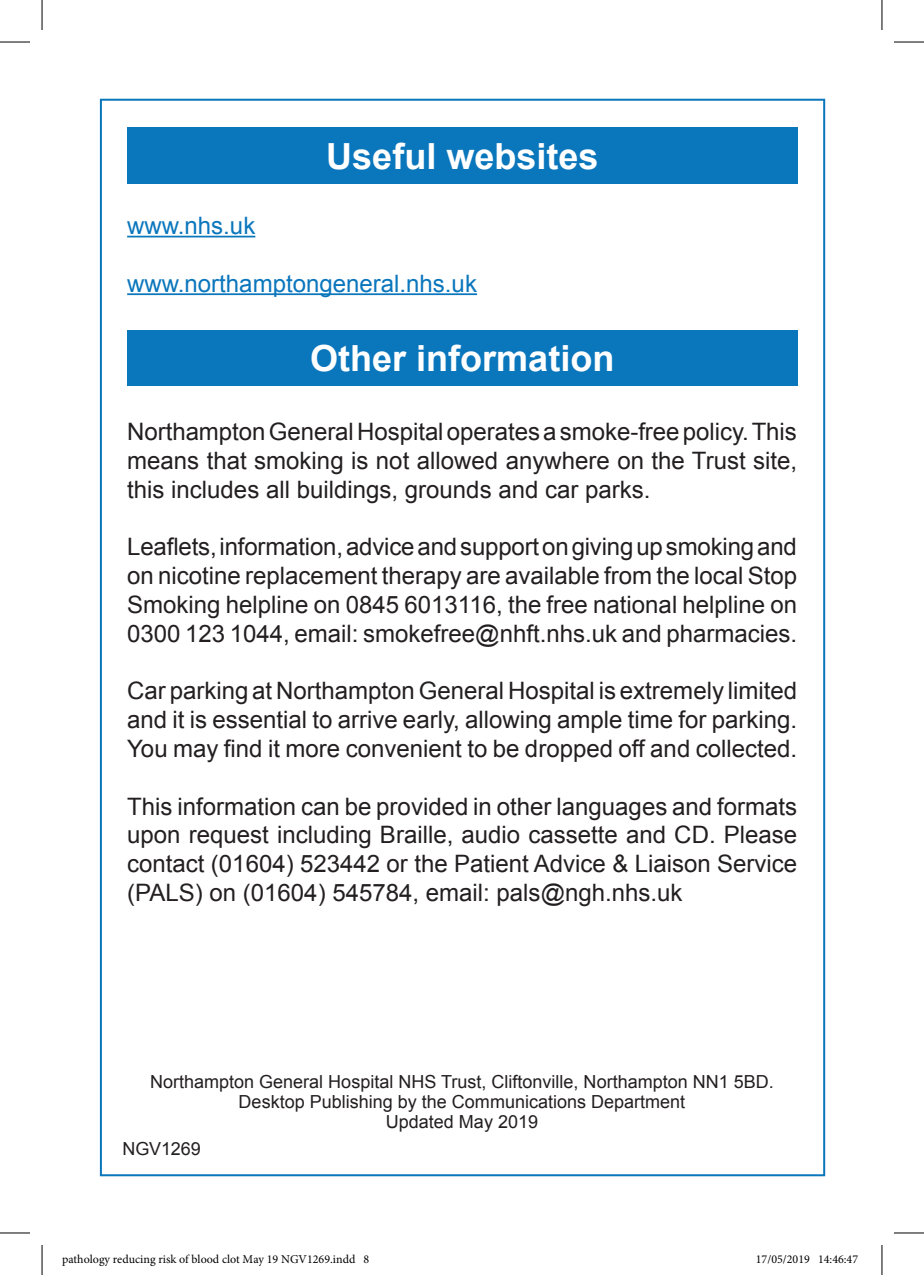
<style>
.page{position:relative;width:924px;height:1275px;background:#fff}
.page>*{position:absolute;margin:0;border:0;box-sizing:border-box;transform-origin:0 0}
.t1{font:700 36px "Arial";color:#fff}
.t2{font:24px/28.8px "Arial";color:#231f20;text-align:justify}
.t3{font:24px "Arial";color:#0a76bc}
.t4{font:18px/20px "Arial";color:#231f20;text-align:center}
.t5{font:12px "Minion Pro";color:#000}
</style>
<div class="page">
<div style="left:127px;top:330px;width:669px;height:56px;background:#0a76bc"></div>
<div style="left:127px;top:127px;width:669px;height:57px;background:#0a76bc"></div>
<hr style="left:127px;top:236px;width:128px;height:1px;background:#0a76bc">
<hr style="left:127px;top:293px;width:350px;height:2px;background:#0a76bc">
<hr style="left:0;top:42px;width:30px;height:1px;background:#000">
<hr style="left:893px;top:42px;width:30px;height:1px;background:#000">
<hr style="left:0;top:1232px;width:30px;height:1px;background:#000">
<hr style="left:893px;top:1232px;width:30px;height:1px;background:#000">
<hr style="left:42px;top:0;width:1px;height:30px;background:#000">
<hr style="left:42px;top:1245px;width:1px;height:30px;background:#000">
<hr style="left:881px;top:0;width:1px;height:30px;background:#000">
<hr style="left:881px;top:1245px;width:1px;height:30px;background:#000">
<h1 class="t1" style="left:326px;top:132px;width:274px">Useful websites</h1>
<p class="t3" style="left:127px;top:210px;width:130px">www.nhs.uk</p>
<p class="t3" style="left:127px;top:267px;width:351px">www.northamptongeneral.nhs.uk</p>
<h1 class="t1" style="left:310px;top:334px;width:306px">Other information</h1>
<p class="t2" style="left:127px;top:417px;width:671px">Northampton General Hospital operates a smoke-free policy. This means that smoking is not allowed anywhere on the Trust site, this includes all buildings, grounds and car parks.</p>
<p class="t2" style="left:127px;top:532px;width:671px">Leaflets, information, advice and support on giving up smoking and on nicotine replacement therapy are available from the local Stop Smoking helpline on 0845 6013116, the free national helpline on 0300 123 1044, email: smokefree@nhft.nhs.uk and pharmacies.</p>
<p class="t2" style="left:127px;top:676px;width:671px">Car parking at Northampton General Hospital is extremely limited and it is essential to arrive early, allowing ample time for parking.<br>You may find it more convenient to be dropped off and collected.</p>
<p class="t2" style="left:127px;top:792px;width:671px">This information can be provided in other languages and formats upon request including Braille, audio cassette and CD. Please contact (01604) 523442 or the Patient Advice &amp; Liaison Service (PALS) on (01604) 545784, email: pals@ngh.nhs.uk</p>
<p class="t4" style="left:150px;top:1071px;width:625px">Northampton General Hospital NHS Trust, Cliftonville, Northampton NN1 5BD.<br>Desktop Publishing by the Communications Department<br>Updated May 2019</p>
<p class="t4" style="left:122px;top:1138px;width:80px">NGV1269</p>
<p class="t5" style="left:62px;top:1251px;width:308px">pathology reducing risk of blood clot May 19 NGV1269.indd 8</p>
<p class="t5" style="left:755px;top:1251px;width:104px">17/05/2019 14:46:47</p>
</div>
